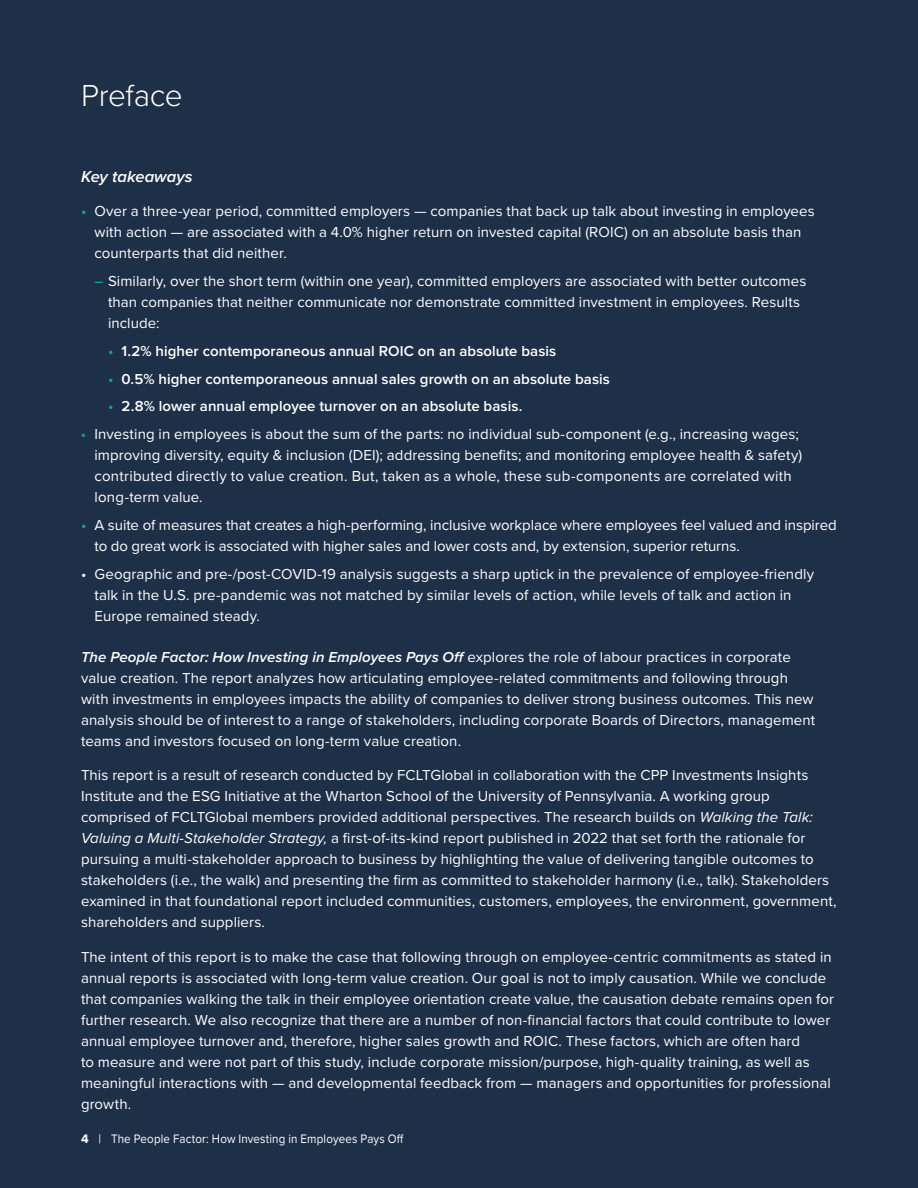
<style>
.page{position:relative;width:918px;height:1188px;background:#1e3048}
.page>*{position:absolute;margin:0;border:0;box-sizing:border-box;transform-origin:0 0}
.t1{font:300 31.5px "Proxima Nova";letter-spacing:-.01em;color:#fff}
.t2{font:italic 600 16.5px "Proxima Nova";color:#fff}
.t3{font:15px/21px "Proxima Nova";letter-spacing:.005em;color:#fff}
.t4{font:600 15px "Proxima Nova";letter-spacing:.005em;color:#fff}
.t5{font:12.75px "Proxima Nova";letter-spacing:.015em;color:#fff}
.s1{font-weight:600;color:#00ae81}
.s2{color:#00ae81}
.s3{font-weight:600;font-style:italic}
.s4{font-style:italic}
.s5{font-weight:700}
</style>
<div class="page">
<h1 class="t1" style="left:81px;top:72px;width:103px">Preface</h1>
<p class="t2" style="left:81px;top:164px;width:113px">Key takeaways</p>
<p class="t3" style="left:94px;top:200px;width:722px;text-indent:-14px"><span class="s1">•</span> Over a three-year period, committed employers — companies that back up talk about investing in employees with action — are associated with a 4.0% higher return on invested capital (ROIC) on an absolute basis than counterparts that did neither.</p>
<p class="t3" style="left:108px;top:270px;width:700px;text-indent:-14px"><span class="s1">–</span> Similarly, over the short term (within one year), committed employers are associated with better outcomes than companies that neither communicate nor demonstrate committed investment in employees. Results include:</p>
<p class="t4" style="left:108px;top:342px;width:450px"><span class="s2">•</span> 1.2% higher contemporaneous annual ROIC on an absolute basis</p>
<p class="t4" style="left:108px;top:370px;width:503px"><span class="s2">•</span> 0.5% higher contemporaneous annual sales growth on an absolute basis</p>
<p class="t4" style="left:108px;top:398px;width:416px"><span class="s2">•</span> 2.8% lower annual employee turnover on an absolute basis.</p>
<p class="t3" style="left:94px;top:423px;width:709px;text-indent:-14px"><span class="s1">•</span> Investing in employees is about the sum of the parts: no individual sub-component (e.g., increasing wages; improving diversity, equity &amp; inclusion (DEI); addressing benefits; and monitoring employee health &amp; safety) contributed directly to value creation. But, taken as a whole, these sub-components are correlated with long-term value.</p>
<p class="t3" style="left:95px;top:514px;width:744px;text-indent:-14px"><span class="s1">•</span> A suite of measures that creates a high-performing, inclusive workplace where employees feel valued and inspired to do great work is associated with higher sales and lower costs and, by extension, superior returns.</p>
<p class="t3" style="left:95px;top:562px;width:721px;text-indent:-14px">• Geographic and pre-/post-COVID-19 analysis suggests a sharp uptick in the prevalence of employee-friendly talk in the U.S. pre-pandemic was not matched by similar levels of action, while levels of talk and action in<br>Europe remained steady.</p>
<p class="t3" style="left:81px;top:646px;width:736px"><span class="s3">The People Factor: How Investing in Employees Pays Off</span> explores the role of labour practices in corporate value creation. The report analyzes how articulating employee-related commitments and following through with investments in employees impacts the ability of companies to deliver strong business outcomes. This new analysis should be of interest to a range of stakeholders, including corporate Boards of Directors, management teams and investors focused on long-term value creation.</p>
<p class="t3" style="left:81px;top:764px;width:757px">This report is a result of research conducted by FCLTGlobal in collaboration with the CPP Investments Insights Institute and the ESG Initiative at the Wharton School of the University of Pennsylvania. A working group comprised of FCLTGlobal members provided additional perspectives. The research builds on <span class="s4">Walking the Talk:<br>Valuing a Multi-Stakeholder Strategy,</span> a first-of-its-kind report published in 2022 that set forth the rationale for pursuing a multi-stakeholder approach to business by highlighting the value of delivering tangible outcomes to stakeholders (i.e., the walk) and presenting the firm as committed to stakeholder harmony (i.e., talk). Stakeholders examined in that foundational report included communities, customers, employees, the environment, government, shareholders and suppliers.</p>
<p class="t3" style="left:81px;top:946px;width:755px">The intent of this report is to make the case that following through on employee-centric commitments as stated in annual reports is associated with long-term value creation. Our goal is not to imply causation. While we conclude that companies walking the talk in their employee orientation create value, the causation debate remains open for further research. We also recognize that there are a number of non-financial factors that could contribute to lower annual employee turnover and, therefore, higher sales growth and ROIC. These factors, which are often hard<br>to measure and were not part of this study, include corporate mission/purpose, high-quality training, as well as meaningful interactions with — and developmental feedback from — managers and opportunities for professional growth.</p>
<p class="t5" style="left:81px;top:1129px;width:324px"><span class="s5">4</span> | The People Factor: How Investing in Employees Pays Off</p>
</div>
